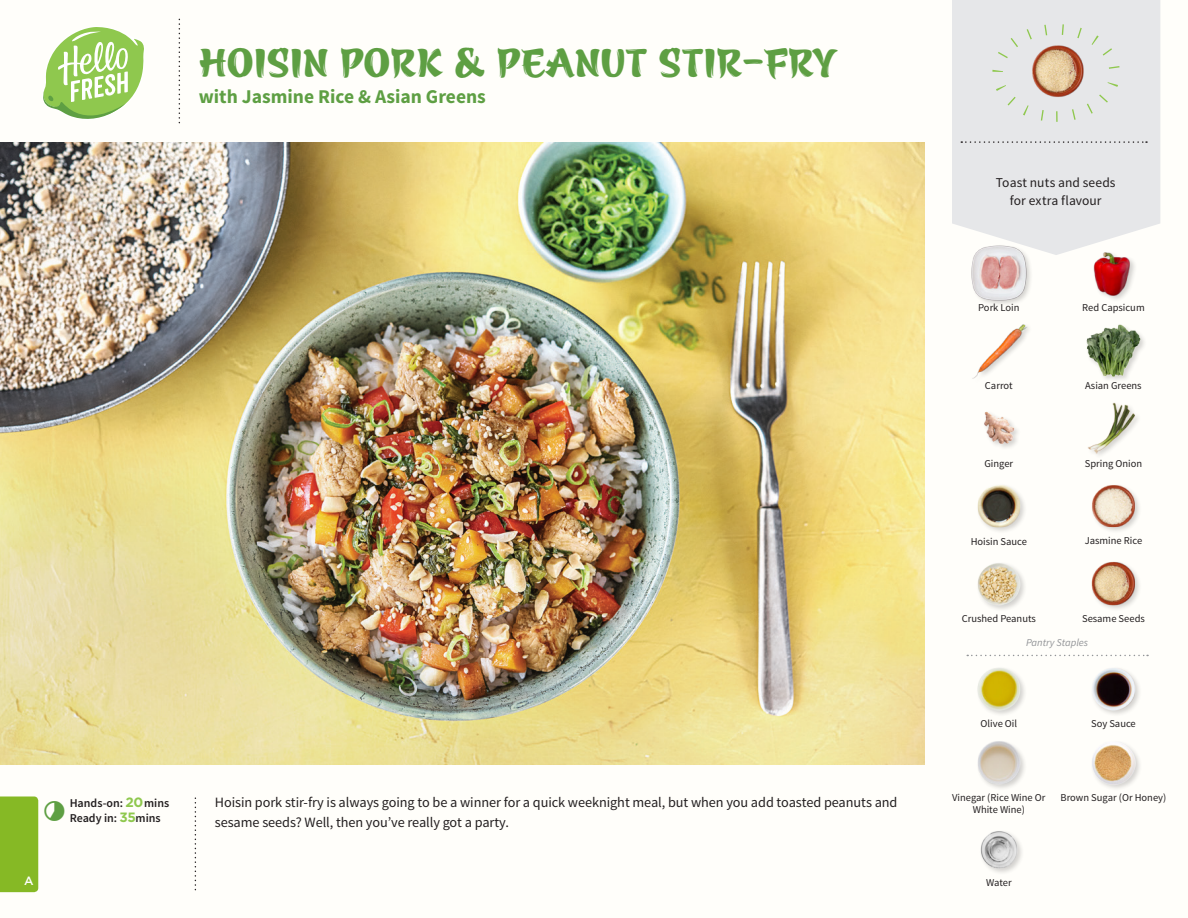
<style>
.page{position:relative;width:1188px;height:918px;background:#fffefa}
.page>*{position:absolute;margin:0;border:0;box-sizing:border-box;transform-origin:0 0}
.T07_ASIAN{font:45px "Azuki OT";color:#5e9f43}
.T07_ASIAN-2{font:700 19.5px "Source Sans Pro";color:#5e9f43}
._05_Story{font:14.25px/19.5px "Source Sans Pro";letter-spacing:-.005em;color:#231f20}
._02_Hello{font:13.5px/18.9px "Source Sans Pro";letter-spacing:.01em;color:#231f20;text-align:center}
._04_Intro{font:600 12px "Source Sans Pro";color:#231f20}
.T16_ITALIAN{font:500 12px "Gotham";color:#fff}
._18_FRONT_ingredient{font:10.5px "Source Sans Pro";color:#231f20}
.t1{font:italic 10.5px "Source Sans Pro";color:#939598}
.s1{font-family:"Gotham";font-weight:700;font-size:13.5px;color:#8fc84e}
</style>
<div class="page">
<svg style="left:43px;top:27px;width:101px;height:92px"></svg>
<div style="left:952px;top:0;width:208px;height:255px;background:#e6e7e9"></div>
<svg style="left:961px;top:141px;width:186px;height:2px"></svg>
<img style="left:1024px;top:36px;width:69px;height:69px">
<div style="left:992px;top:24px;width:128px;height:98px;border:11px dashed #8fc84e;border-radius:50%"></div>
<img style="left:0;top:142px;width:925px;height:623px">
<img style="left:1088px;top:402px;width:50px;height:53px">
<img style="left:984px;top:411px;width:34px;height:37px">
<img style="left:1085px;top:244px;width:57px;height:56px">
<div style="left:971px;top:244px;width:62px;height:64px;background:#231f20;opacity:.2"></div>
<img style="left:970px;top:244px;width:57px;height:57px">
<img style="left:1086px;top:324px;width:56px;height:55px">
<img style="left:972px;top:324px;width:55px;height:55px">
<img style="left:1092px;top:744px;width:48px;height:45px">
<img style="left:978px;top:741px;width:47px;height:47px">
<img style="left:1091px;top:561px;width:48px;height:48px">
<img style="left:977px;top:563px;width:48px;height:46px">
<img style="left:1092px;top:668px;width:47px;height:46px">
<img style="left:977px;top:668px;width:48px;height:46px">
<img style="left:980px;top:831px;width:42px;height:42px">
<img style="left:1092px;top:485px;width:47px;height:46px">
<img style="left:977px;top:485px;width:48px;height:46px">
<svg style="left:967px;top:655px;width:181px;height:1px"></svg>
<div style="left:0;top:796px;width:38px;height:96px;background:#86b925"></div>
<p class="T07_ASIAN" style="left:199px;top:42px;width:641px">HOISIN PORK &amp; PEANUT STIR-FRY</p>
<p class="T07_ASIAN-2" style="left:199px;top:85px;width:289px">with Jasmine Rice &amp; Asian Greens</p>
<p class="T16_ITALIAN" style="left:24px;top:873px;width:11px">A</p>
<p class="_04_Intro" style="left:70px;top:796px;width:101px">Hands-on: <span class="s1">20</span>mins</p>
<p class="_04_Intro" style="left:70px;top:811px;width:93px">Ready in: <span class="s1">35</span>mins</p>
<p class="_05_Story" style="left:215px;top:793px;width:684px">Hoisin pork stir-fry is always going to be a winner for a quick weeknight meal, but when you add toasted peanuts and sesame seeds? Well, then you’ve really got a party.</p>
<p class="_02_Hello" style="left:996px;top:173px;width:121px">Toast nuts and seeds for extra flavour</p>
<p class="_18_FRONT_ingredient" style="left:978px;top:301px;width:43px">Pork Loin</p>
<p class="_18_FRONT_ingredient" style="left:1082px;top:301px;width:64px">Red Capsicum</p>
<p class="_18_FRONT_ingredient" style="left:985px;top:379px;width:29px">Carrot</p>
<p class="_18_FRONT_ingredient" style="left:1085px;top:379px;width:58px">Asian Greens</p>
<p class="_18_FRONT_ingredient" style="left:984px;top:457px;width:30px">Ginger</p>
<p class="_18_FRONT_ingredient" style="left:1085px;top:457px;width:59px">Spring Onion</p>
<p class="_18_FRONT_ingredient" style="left:971px;top:535px;width:58px">Hoisin Sauce</p>
<p class="_18_FRONT_ingredient" style="left:1085px;top:535px;width:59px">Jasmine Rice</p>
<p class="_18_FRONT_ingredient" style="left:962px;top:612px;width:76px">Crushed Peanuts</p>
<p class="_18_FRONT_ingredient" style="left:1082px;top:612px;width:64px">Sesame Seeds</p>
<p class="t1" style="left:1026px;top:636px;width:64px">Pantry Staples</p>
<p class="_18_FRONT_ingredient" style="left:981px;top:717px;width:38px">Olive Oil</p>
<p class="_18_FRONT_ingredient" style="left:1091px;top:717px;width:46px">Soy Sauce</p>
<p class="_18_FRONT_ingredient" style="left:952px;top:791px;width:95px">Vinegar (Rice Wine Or</p>
<p class="_18_FRONT_ingredient" style="left:1061px;top:791px;width:107px">Brown Sugar (Or Honey)</p>
<p class="_18_FRONT_ingredient" style="left:973px;top:803px;width:54px">White Wine)</p>
<p class="_18_FRONT_ingredient" style="left:986px;top:876px;width:27px">Water</p>
</div>
